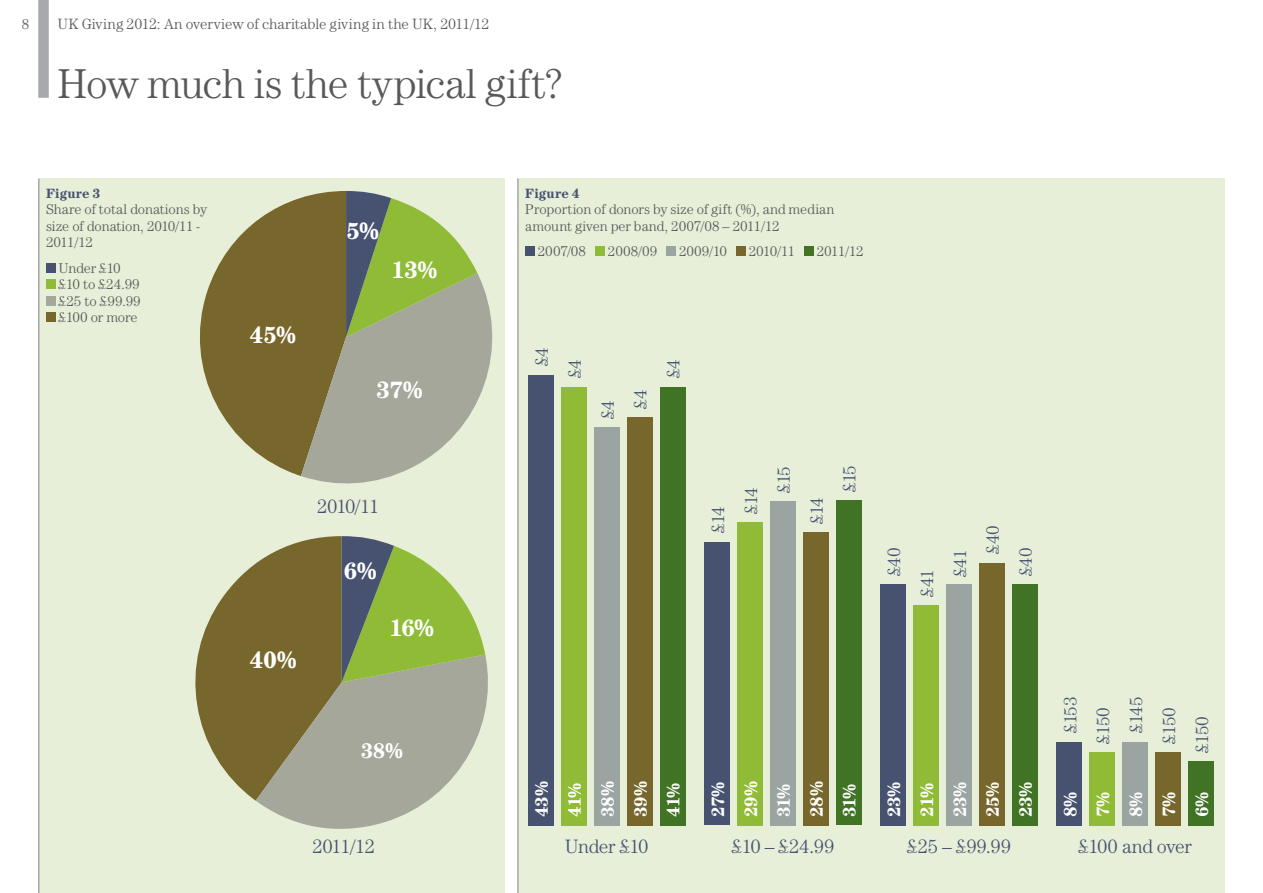
<style>
.page{position:relative;width:1263px;height:893px;background:#fff}
.page>*{position:absolute;margin:0;border:0;box-sizing:border-box;transform-origin:0 0}
.t1{font:300 42px "Century IT Cby BT";letter-spacing:-.01em;color:#58595b}
.t2{font:700 23.85px "Century IT Cby BT";letter-spacing:-.045em;color:#fff}
.t3{font:700 21.3px "Century IT Cby BT";color:#fff}
.t4{font:300 19.5px "Century IT Cby BT";letter-spacing:-.025em;color:#465270}
.t5{font:300 18px/32.8px "Century IT Cby BT";letter-spacing:-.06em;color:#465270}
.t6{font:700 18px/32.8px "Century IT Cby BT";letter-spacing:-.015em;color:#fff;text-align:justify}
.t7{font:300 15px "Century IT Cby BT";color:#58595b}
.t8{font:300 14.25px/16.5px "Century IT Cby BT";letter-spacing:-.01em;color:#58595b}
.t9{font:700 13.5px "Century IT Cby BT";letter-spacing:.015em;color:#465270}
</style>
<div class="page">
<div style="left:39px;top:179px;width:466px;height:714px;background:#e7efd8"></div>
<div style="left:38px;top:0;width:11px;height:98px;background:#a7a9ac"></div>
<hr style="left:38px;top:179px;width:2px;height:714px;background:#a7a9ac">
<div style="left:518px;top:179px;width:707px;height:714px;background:#e7efd8"></div>
<hr style="left:517px;top:179px;width:2px;height:714px;background:#a7a9ac">
<div style="left:525px;top:247px;width:10px;height:9px;background:#465270"></div>
<div style="left:595px;top:247px;width:10px;height:9px;background:#8fbb36"></div>
<div style="left:666px;top:247px;width:10px;height:9px;background:#9aa4a0"></div>
<div style="left:736px;top:247px;width:10px;height:9px;background:#77672c"></div>
<div style="left:804px;top:247px;width:10px;height:9px;background:#407323"></div>
<div style="left:46px;top:263px;width:10px;height:10px;background:#465270"></div>
<div style="left:46px;top:280px;width:10px;height:9px;background:#8fbb36"></div>
<div style="left:46px;top:296px;width:10px;height:10px;background:#a4a79a"></div>
<div style="left:46px;top:313px;width:10px;height:9px;background:#77672c"></div>
<svg style="left:200px;top:191px;width:146px;height:285px;fill:#77672c"></svg>
<svg style="left:301px;top:273px;width:192px;height:211px;background:#a5a58d"></svg>
<svg style="left:346px;top:191px;width:131px;height:146px"></svg>
<svg style="left:195px;top:536px;width:293px;height:293px"></svg>
<div style="left:1057px;top:742px;width:25px;height:83px;background:#465270"></div>
<div style="left:1090px;top:752px;width:25px;height:73px;background:#8fbb36"></div>
<div style="left:1122px;top:742px;width:26px;height:83px;background:#9aa4a0"></div>
<div style="left:1155px;top:752px;width:26px;height:73px;background:#77672c"></div>
<div style="left:1188px;top:761px;width:26px;height:65px;background:#407323"></div>
<div style="left:880px;top:584px;width:26px;height:241px;background:#465270"></div>
<div style="left:913px;top:605px;width:26px;height:220px;background:#8fbb36"></div>
<div style="left:946px;top:584px;width:26px;height:241px;background:#9aa4a0"></div>
<div style="left:979px;top:563px;width:26px;height:262px;background:#77672c"></div>
<div style="left:1012px;top:584px;width:26px;height:241px;background:#407323"></div>
<div style="left:704px;top:542px;width:26px;height:283px;background:#465270"></div>
<div style="left:737px;top:521px;width:26px;height:304px;background:#8fbb36"></div>
<div style="left:770px;top:501px;width:26px;height:324px;background:#9aa4a0"></div>
<div style="left:803px;top:532px;width:26px;height:293px;background:#77672c"></div>
<div style="left:836px;top:500px;width:25px;height:325px;background:#407323"></div>
<div style="left:528px;top:375px;width:26px;height:450px;background:#465270"></div>
<div style="left:561px;top:387px;width:26px;height:438px;background:#8fbb36"></div>
<div style="left:594px;top:427px;width:26px;height:398px;background:#9aa4a0"></div>
<div style="left:627px;top:417px;width:25px;height:408px;background:#77672c"></div>
<div style="left:660px;top:387px;width:25px;height:438px;background:#407323"></div>
<p class="t8" style="left:22px;top:16px;width:9px">8</p>
<p class="t7" style="left:57px;top:15px;width:434px">UK Giving 2012: An overview of charitable giving in the UK, 2011/12</p>
<h1 class="t1" style="left:57px;top:58px;width:507px">How much is the typical gift?</h1>
<p class="t9" style="left:46px;top:185px;width:56px">Figure 3</p>
<p class="t8" style="left:46px;top:201px;width:163px">Share of total donations by size of donation, 2010/11 -<br>2011/12</p>
<p class="t8" style="left:59px;top:259px;width:84px">Under £10 £10 to £24.99 £25 to £99.99 £100 or more</p>
<h2 class="t2" style="left:249px;top:320px;width:48px">45%</h2>
<h2 class="t2" style="left:346px;top:216px;width:35px">5%</h2>
<h2 class="t2" style="left:391px;top:255px;width:48px">13%</h2>
<h2 class="t2" style="left:376px;top:375px;width:48px">37%</h2>
<h2 class="t2" style="left:249px;top:645px;width:49px">40%</h2>
<h3 class="t4" style="left:317px;top:495px;width:63px">2010/11</h3>
<h2 class="t2" style="left:343px;top:556px;width:35px">6%</h2>
<h2 class="t2" style="left:389px;top:613px;width:47px">16%</h2>
<h3 class="t3" style="left:361px;top:737px;width:44px">38%</h3>
<h3 class="t4" style="left:312px;top:835px;width:64px">2011/12</h3>
<p class="t9" style="left:525px;top:185px;width:56px">Figure 4</p>
<p class="t8" style="left:525px;top:201px;width:310px">Proportion of donors by size of gift (%), and median amount given per band, 2007/08 – 2011/12</p>
<p class="t8" style="left:538px;top:243px;width:50px">2007/08</p>
<p class="t8" style="left:608px;top:243px;width:51px">2008/09</p>
<p class="t8" style="left:679px;top:243px;width:50px">2009/10</p>
<p class="t8" style="left:749px;top:243px;width:48px">2010/11</p>
<p class="t8" style="left:817px;top:243px;width:49px">2011/12</p>
<p class="t5" style="left:525px;top:378px;width:32px;text-indent:12px;rotate:-90deg">£4 £4</p>
<p class="t5" style="left:591px;top:408px;width:20px;text-indent:-11px;rotate:-90deg">£4 £4</p>
<p class="t5" style="left:656px;top:378px;width:20px;rotate:-90deg">£4</p>
<p class="t5" style="left:701px;top:533px;width:28px;rotate:-90deg">£14</p>
<p class="t5" style="left:734px;top:514px;width:28px;rotate:-90deg">£14</p>
<p class="t5" style="left:767px;top:493px;width:29px;rotate:-90deg">£15</p>
<p class="t5" style="left:800px;top:523px;width:28px;rotate:-90deg">£14</p>
<p class="t5" style="left:833px;top:492px;width:29px;rotate:-90deg">£15</p>
<p class="t5" style="left:877px;top:597px;width:51px;text-indent:21px;rotate:-90deg">£40 £41</p>
<p class="t5" style="left:943px;top:554px;width:30px;text-indent:-23px;rotate:-90deg">£41 £40</p>
<p class="t5" style="left:1009px;top:576px;width:30px;rotate:-90deg">£40</p>
<p class="t6" style="left:525px;top:817px;width:37px;rotate:-90deg">43% 41% 38% 39%</p>
<h3 class="t4" style="left:565px;top:835px;width:85px">Under £10</h3>
<p class="t6" style="left:656px;top:817px;width:36px;rotate:-90deg">41%</p>
<p class="t6" style="left:701px;top:817px;width:37px;text-align:left;rotate:-90deg">27%<br>29%<br>31%<br>28%</p>
<p class="t6" style="left:832px;top:817px;width:35px;rotate:-90deg">31%</p>
<h3 class="t4" style="left:732px;top:835px;width:104px">£10 – £24.99</h3>
<p class="t6" style="left:877px;top:817px;width:37px;rotate:-90deg">23% 21% 23% 25%</p>
<p class="t6" style="left:1009px;top:817px;width:37px;rotate:-90deg">23%</p>
<h3 class="t4" style="left:907px;top:835px;width:105px">£25 – £99.99</h3>
<p class="t5" style="left:1053px;top:733px;width:38px;rotate:-90deg">£153</p>
<p class="t5" style="left:1086px;top:744px;width:38px;rotate:-90deg">£150</p>
<p class="t5" style="left:1119px;top:733px;width:37px;rotate:-90deg">£145</p>
<p class="t5" style="left:1152px;top:744px;width:38px;rotate:-90deg">£150</p>
<p class="t6" style="left:1053px;top:817px;width:27px;rotate:-90deg">8% 7% 8% 7%</p>
<p class="t5" style="left:1185px;top:752px;width:38px;rotate:-90deg">£150</p>
<p class="t6" style="left:1185px;top:817px;width:27px;rotate:-90deg">6%</p>
<h3 class="t4" style="left:1078px;top:835px;width:115px">£100 and over</h3>
</div>
